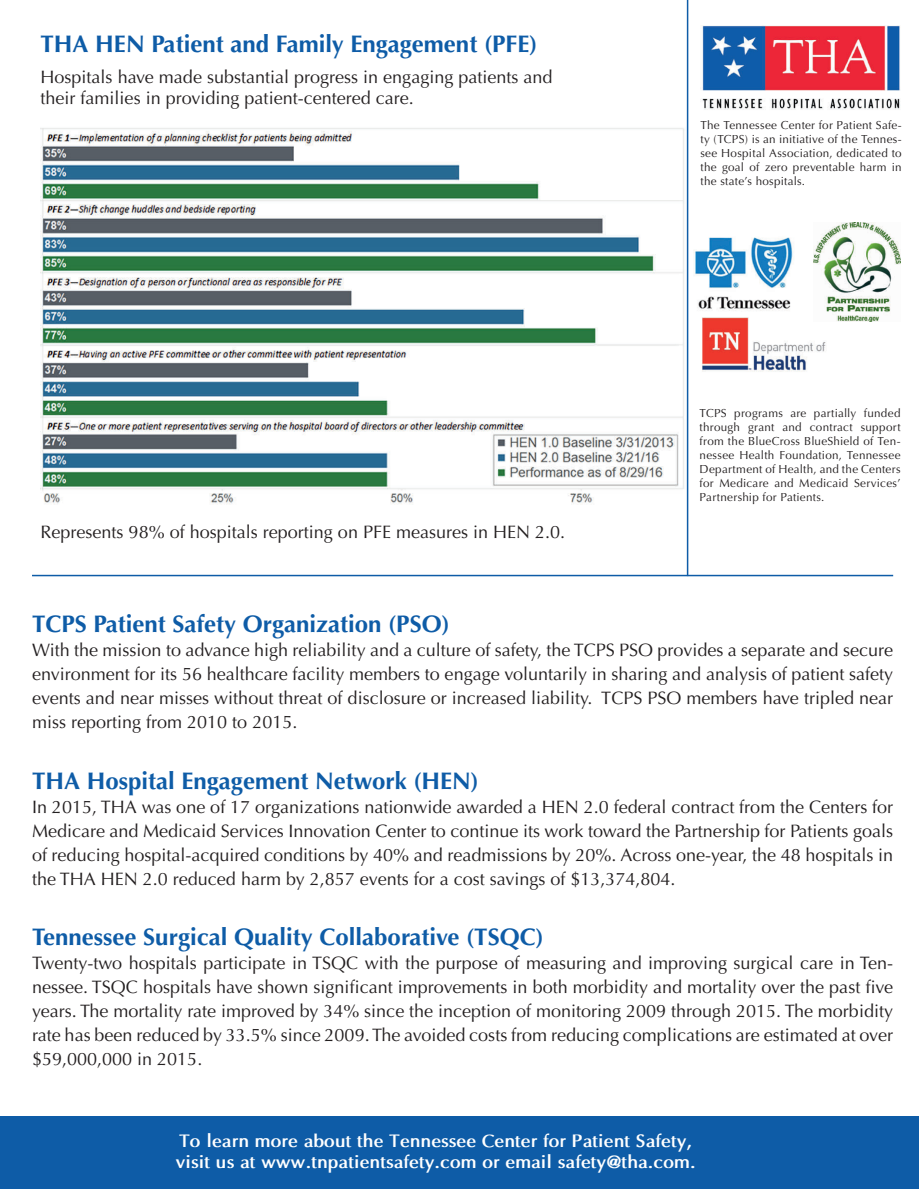
<style>
.page{position:relative;width:919px;height:1189px;background:#fff}
.page>*{position:absolute;margin:0;border:0;box-sizing:border-box;transform-origin:0 0}
.t1{font:700 24px "Optima LT Std";color:#0e5ca7}
.t2{font:18px/24px "Optima LT Std";color:#231f20;text-align:justify}
.t3{font:700 18px/21.6px "Optima";color:#fff}
.t4{font:11.7px/14px "Optima LT Std";letter-spacing:.02em;color:#231f20;text-align:justify}
</style>
<div class="page">
<img style="left:813px;top:223px;width:87px;height:99px">
<img style="left:693px;top:237px;width:100px;height:74px">
<img style="left:700px;top:25px;width:200px;height:85px">
<img style="left:702px;top:315px;width:130px;height:57px">
<div style="left:0;top:1115px;width:918px;height:73px;background:#0e5ca7"></div>
<img style="left:41px;top:128px;width:643px;height:376px">
<hr style="left:32px;top:574px;width:860px;height:2px;background:#0e5ca7">
<hr style="left:686px;top:0;width:2px;height:576px;background:#0e5ca7">
<h1 class="t1" style="left:41px;top:30px;width:498px">THA HEN Patient and Family Engagement (PFE)</h1>
<p class="t2" style="left:41px;top:67px;width:513px;line-height:21px">Hospitals have made substantial progress in engaging patients and their families in providing patient-centered care.</p>
<p class="t2" style="left:41px;top:519px;width:526px">Represents 98% of hospitals reporting on PFE measures in HEN 2.0.</p>
<p class="t4" style="left:700px;top:118px;width:203px">The Tennessee Center for Patient Safe&shy;ty (TCPS) is an initiative of the Tennes&shy;see Hospital Association, dedicated to the goal of zero preventable harm in the state’s hospitals.</p>
<p class="t4" style="left:699px;top:406px;width:202px">TCPS programs are partially funded through grant and contract support from the BlueCross BlueShield of Ten&shy;nessee Health Foundation, Tennessee Department of Health, and the Centers for Medicare and Medicaid Services’ Partnership for Patients.</p>
<h1 class="t1" style="left:32px;top:610px;width:419px">TCPS Patient Safety Organization (PSO)</h1>
<p class="t2" style="left:32px;top:638px;width:862px">With the mission to advance high reliability and a culture of safety, the TCPS PSO provides a separate and secure environment for its 56 healthcare facility members to engage voluntarily in sharing and analysis of patient safety events and near misses without threat of disclosure or increased liability. TCPS PSO members have tripled near miss reporting from 2010 to 2015.</p>
<h1 class="t1" style="left:32px;top:766px;width:448px">THA Hospital Engagement Network (HEN)</h1>
<p class="t2" style="left:32px;top:794px;width:862px">In 2015, THA was one of 17 organizations nationwide awarded a HEN 2.0 federal contract from the Centers for Medicare and Medicaid Services Innovation Center to continue its work toward the Partnership for Patients goals of reducing hospital-acquired conditions by 40% and readmissions by 20%. Across one-year, the 48 hospitals in the THA HEN 2.0 reduced harm by 2,857 events for a cost savings of $13,374,804.</p>
<h1 class="t1" style="left:32px;top:922px;width:513px">Tennessee Surgical Quality Collaborative (TSQC)</h1>
<p class="t2" style="left:32px;top:950px;width:862px">Twenty-two hospitals participate in TSQC with the purpose of measuring and improving surgical care in Ten&shy;nessee. TSQC hospitals have shown significant improvements in both morbidity and mortality over the past five years. The mortality rate improved by 34% since the inception of monitoring 2009 through 2015. The morbidity rate has been reduced by 33.5% since 2009. The avoided costs from reducing complications are estimated at over $59,000,000 in 2015.</p>
<p class="t3" style="left:176px;top:1129px;width:521px">To learn more about the Tennessee Center for Patient Safety, visit us at www.tnpatientsafety.com or email safety@tha.com.</p>
</div>
